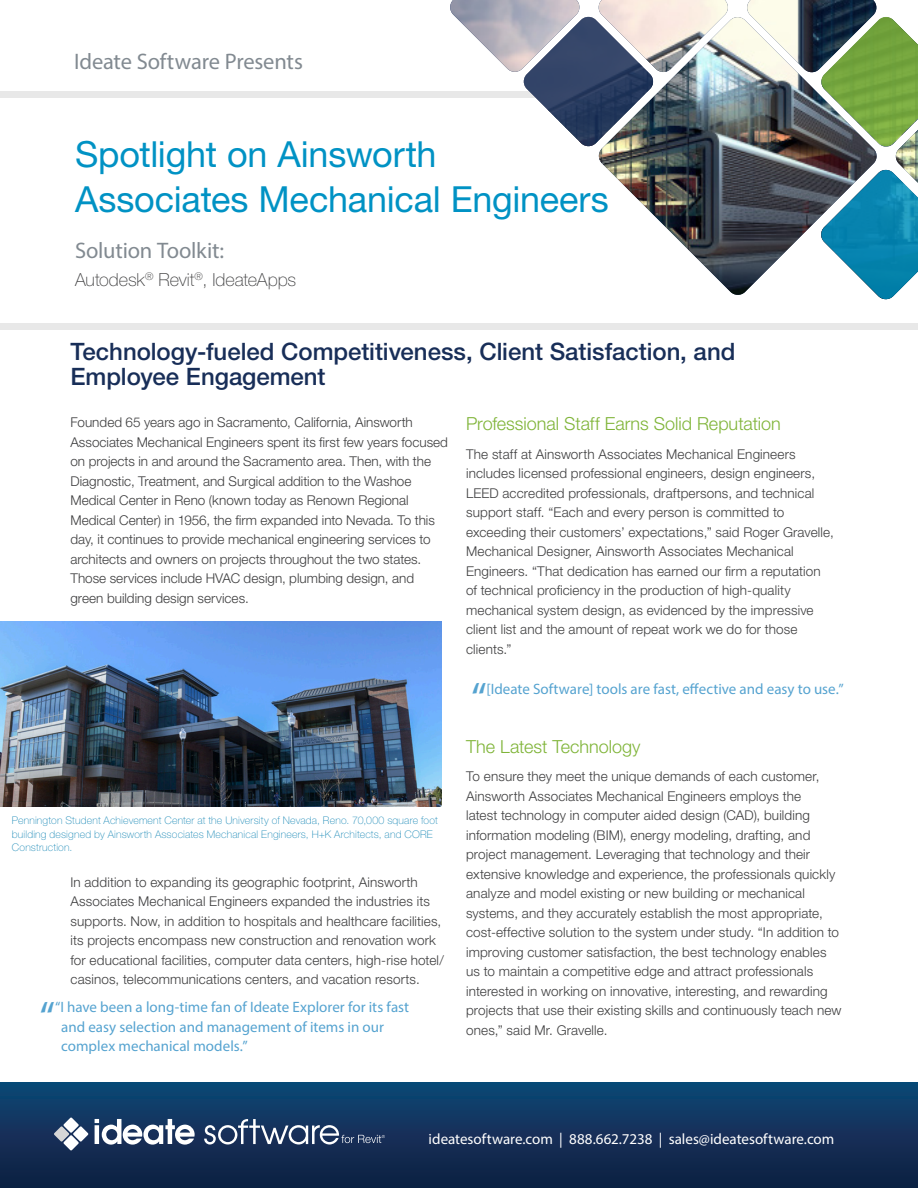
<style>
.page{position:relative;width:918px;height:1188px;background:#fff}
.page>*{position:absolute;margin:0;border:0;box-sizing:border-box;transform-origin:0 0}
.pull_quotes{font:43.95px "Myriad Pro";color:#55a3d0}
.headline{font:36px "Helvetica Neue LT Std";letter-spacing:-.005em;color:#0092c4}
.t1{font:500 24px/25.5px "Helvetica Neue LT Std";letter-spacing:-.005em;color:#182e58}
.title_subeads{font:22.5px "Myriad Pro";letter-spacing:-.01em;color:#828a91}
.paragraphs{font:300 18px "Helvetica Neue LT Std";color:#7fb438}
.paragraphs-2{font:100 18px "Helvetica Neue LT Std";letter-spacing:-.005em;color:#3e3e3f}
.pull_quotes-2{font:15px/19.5px "Myriad Pro";color:#55a3d0}
.t2{font:15px "Myriad Pro";color:#fff}
.paragraphs-3{font:300 13.5px/19.5px "Helvetica Neue LT Std";letter-spacing:.01em;color:#3e3e3f}
.t3{font:100 10.5px/13.5px "Helvetica Neue LT Std";letter-spacing:.015em;color:#1a89b7}
</style>
<div class="page">
<img style="left:0;top:622px;width:441px;height:185px">
<div style="left:0;top:91px;width:620px;height:7px;background:#e8e8e8"></div>
<img style="left:450px;top:0;width:468px;height:295px">
<svg style="left:820px;top:169px;width:98px;height:131px"></svg>
<svg style="left:820px;top:16px;width:98px;height:131px;background:#799c5d"></svg>
<svg style="left:523px;top:16px;width:131px;height:131px"></svg>
<div style="left:0;top:1082px;width:918px;height:106px;background:linear-gradient(to bottom,#0f4675,#111e40)"></div>
<svg style="left:54px;top:1117px;width:34px;height:34px"></svg>
<svg style="left:95px;top:1119px;width:100px;height:26px"></svg>
<svg style="left:204px;top:1119px;width:181px;height:26px;background:#475c7d"></svg>
<div style="left:0;top:323px;width:918px;height:7px;background:#e8e8e8"></div>
<h3 class="title_subeads" style="left:74px;top:48px;width:230px">Ideate Software Presents</h3>
<p class="headline" style="left:75px;top:132px;width:363px">Spotlight on Ainsworth</p>
<p class="headline" style="left:75px;top:177px;width:535px">Associates Mechanical Engineers</p>
<p class="title_subeads" style="left:75px;top:236px;width:151px">Solution Toolkit:</p>
<p class="paragraphs-2" style="left:75px;top:269px;width:223px">Autodesk<sup>®</sup> Revit<sup>®</sup>, IdeateApps</p>
<p class="t1" style="left:70px;top:338px;width:667px">Technology-fueled Competitiveness, Client Satisfaction, and<br>Employee Engagement</p>
<p class="paragraphs-3" style="left:70px;top:413px;width:379px">Founded 65 years ago in Sacramento, California, Ainsworth Associates Mechanical Engineers spent its first few years focused on projects in and around the Sacramento area. Then, with the Diagnostic, Treatment, and Surgical addition to the Washoe Medical Center in Reno (known today as Renown Regional Medical Center) in 1956, the firm expanded into Nevada. To this day, it continues to provide mechanical engineering services to architects and owners on projects throughout the two states.<br>Those services include HVAC design, plumbing design, and green building design services.</p>
<p class="paragraphs" style="left:466px;top:413px;width:316px">Professional Staff Earns Solid Reputation</p>
<p class="paragraphs-3" style="left:466px;top:444px;width:369px">The staff at Ainsworth Associates Mechanical Engineers includes licensed professional engineers, design engineers, LEED accredited professionals, draftpersons, and technical support staff. “Each and every person is committed to exceeding their customers’ expectations,” said Roger Gravelle, Mechanical Designer, Ainsworth Associates Mechanical Engineers. “That dedication has earned our firm a reputation of technical proficiency in the production of high-quality mechanical system design, as evidenced by the impressive client list and the amount of repeat work we do for those clients.”</p>
<p class="t3" style="left:12px;top:814px;width:427px">Pennington Student Achievement Center at the University of Nevada, Reno. 70,000 square foot building designed by Ainsworth Associates Mechanical Engineers, H+K Architects, and CORE<br>Construction.</p>
<p class="paragraphs-3" style="left:70px;top:872px;width:375px">In addition to expanding its geographic footprint, Ainsworth Associates Mechanical Engineers expanded the industries its supports. Now, in addition to hospitals and healthcare facilities, its projects encompass new construction and renovation work for educational facilities, computer data centers, high-rise hotel/ casinos, telecommunications centers, and vacation resorts.</p>
<p class="pull_quotes" style="left:39px;top:990px;width:17px">“</p>
<p class="pull_quotes-2" style="left:61px;top:997px;width:349px;text-indent:-6px">“I have been a long-time fan of Ideate Explorer for its fast and easy selection and management of items in our complex mechanical models.”</p>
<p class="pull_quotes" style="left:471px;top:671px;width:17px">“</p>
<p class="pull_quotes-2" style="left:487px;top:679px;width:359px">[Ideate Software] tools are fast, effective and easy to use.”</p>
<p class="paragraphs" style="left:466px;top:735px;width:176px">The Latest Technology</p>
<p class="paragraphs-3" style="left:466px;top:766px;width:377px">To ensure they meet the unique demands of each customer, Ainsworth Associates Mechanical Engineers employs the<br>latest technology in computer aided design (CAD), building information modeling (BIM), energy modeling, drafting, and project management. Leveraging that technology and their extensive knowledge and experience, the professionals quickly analyze and model existing or new building or mechanical systems, and they accurately establish the most appropriate, cost-effective solution to the system under study. “In addition to improving customer satisfaction, the best technology enables us to maintain a competitive edge and attract professionals interested in working on innovative, interesting, and rewarding projects that use their existing skills and continuously teach new ones,” said Mr. Gravelle.</p>
<p class="t2" style="left:429px;top:1129px;width:407px">ideatesoftware.com | 888.662.7238 | sales@ideatesoftware.com</p>
</div>
